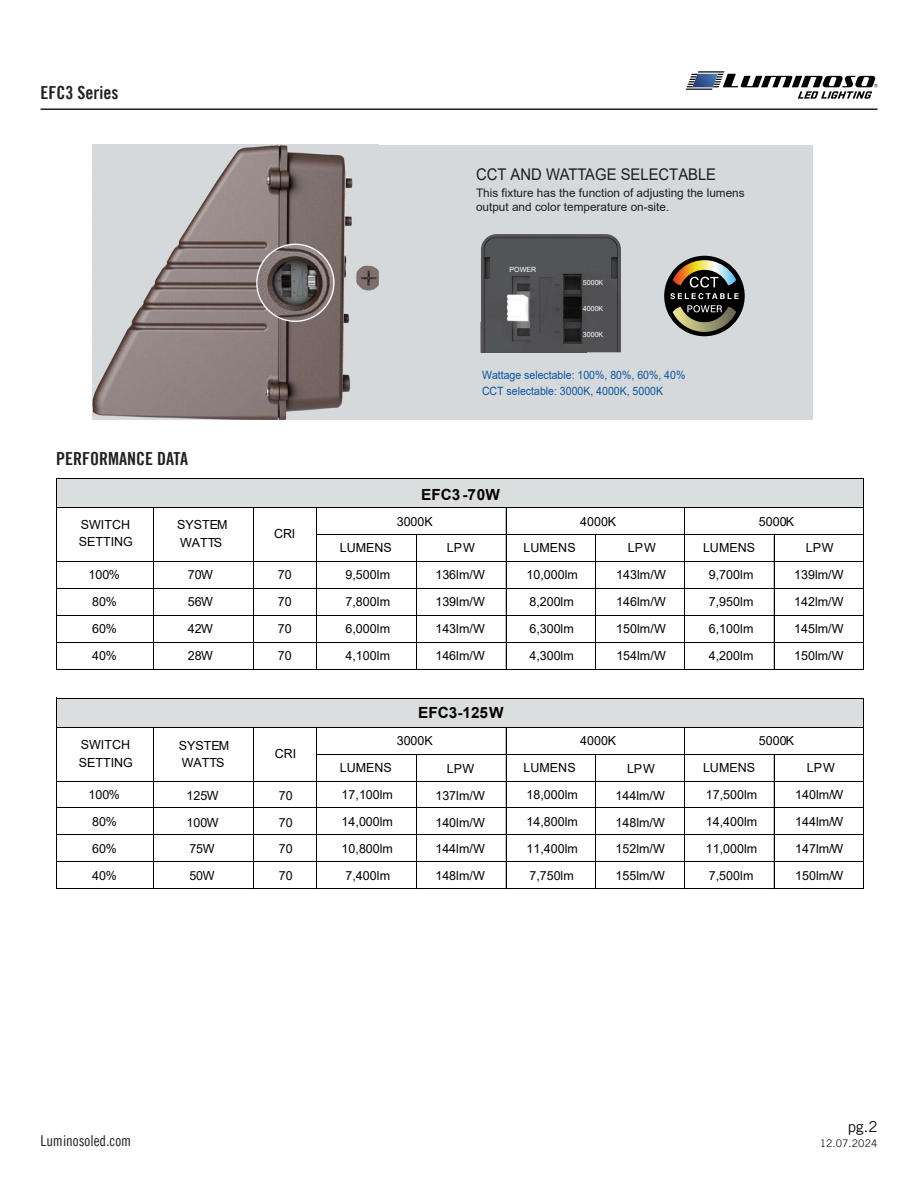
<style>
.page{position:relative;width:918px;height:1188px;background:#fff}
.page>*{position:absolute;margin:0;border:0;box-sizing:border-box;transform-origin:0 0}
.t1{font:18px "Trade Gothic LT Bold Cond Twenty";color:#231f20}
.t2{font:16.05px "Arial";color:#201d1e;scale:.92 1}
.t3{font:700 15.45px "Arial";color:#050000}
.t4{font:15px "Trade Gothic LT Cond Eighteen";color:#231f20}
.t5{font:15px "Trade Gothic LT";color:#040503}
.t6{font:12.45px/26.8px "Arial";color:#050000;text-align:center}
.t7{font:11.85px/14px "Arial";color:#201d1e}
.t8{font:11.4px/15.3px "Arial";color:#0b559e;scale:.92 1}
.t9{font:10.5px "Trade Gothic LT";color:#231f20}
.t10{font:7.05px "Arial";color:#fff}
</style>
<div class="page">
<hr style="left:40px;top:108px;width:838px;height:2px;background:#231f20">
<svg style="left:686px;top:71px;width:192px;height:28px"></svg>
<div style="left:57px;top:479px;width:807px;height:29px;background:#dbdede"></div>
<hr style="left:57px;top:478px;width:807px;height:1px;background:#050000">
<hr style="left:57px;top:507px;width:807px;height:1px;background:#050000">
<hr style="left:317px;top:534px;width:547px;height:1px;background:#050000">
<hr style="left:57px;top:561px;width:807px;height:1px;background:#050000">
<hr style="left:57px;top:588px;width:807px;height:1px;background:#050000">
<hr style="left:57px;top:615px;width:807px;height:1px;background:#050000">
<hr style="left:57px;top:642px;width:807px;height:1px;background:#050000">
<hr style="left:56px;top:478px;width:1px;height:192px;background:#050000">
<hr style="left:153px;top:508px;width:1px;height:162px;background:#050000">
<hr style="left:253px;top:508px;width:1px;height:162px;background:#050000">
<hr style="left:316px;top:508px;width:1px;height:162px;background:#050000">
<hr style="left:416px;top:535px;width:1px;height:135px;background:#050000">
<hr style="left:506px;top:508px;width:1px;height:162px;background:#050000">
<hr style="left:595px;top:535px;width:1px;height:135px;background:#050000">
<hr style="left:684px;top:508px;width:1px;height:162px;background:#050000">
<hr style="left:774px;top:535px;width:1px;height:135px;background:#050000">
<hr style="left:57px;top:669px;width:807px;height:1px;background:#050000">
<hr style="left:863px;top:479px;width:1px;height:191px;background:#050000">
<div style="left:57px;top:698px;width:807px;height:29px;background:#dbdede"></div>
<hr style="left:57px;top:698px;width:807px;height:1px;background:#050000">
<hr style="left:57px;top:727px;width:807px;height:1px;background:#050000">
<hr style="left:317px;top:754px;width:547px;height:1px;background:#050000">
<hr style="left:57px;top:781px;width:807px;height:1px;background:#050000">
<hr style="left:57px;top:807px;width:807px;height:1px;background:#050000">
<hr style="left:57px;top:834px;width:807px;height:1px;background:#050000">
<hr style="left:57px;top:861px;width:807px;height:1px;background:#050000">
<hr style="left:56px;top:698px;width:1px;height:191px;background:#050000">
<hr style="left:153px;top:728px;width:1px;height:161px;background:#050000">
<hr style="left:253px;top:728px;width:1px;height:161px;background:#050000">
<hr style="left:316px;top:728px;width:1px;height:161px;background:#050000">
<hr style="left:416px;top:755px;width:1px;height:134px;background:#050000">
<hr style="left:506px;top:728px;width:1px;height:161px;background:#050000">
<hr style="left:595px;top:755px;width:1px;height:134px;background:#050000">
<hr style="left:684px;top:728px;width:1px;height:161px;background:#050000">
<hr style="left:774px;top:755px;width:1px;height:134px;background:#050000">
<hr style="left:57px;top:888px;width:807px;height:1px;background:#050000">
<hr style="left:863px;top:699px;width:1px;height:190px;background:#050000">
<div style="left:166px;top:145px;width:647px;height:275px;background:#d5d9dc"></div>
<img style="left:93px;top:145px;width:285px;height:275px">
<div style="left:664px;top:256px;width:81px;height:80px;background:#000;border-radius:50%"></div>
<svg style="left:673px;top:305px;width:63px;height:27px"></svg>
<svg style="left:670px;top:260px;width:69px;height:39px"></svg>
<img style="left:481px;top:234px;width:140px;height:119px">
<p class="t1" style="left:40px;top:82px;width:79px">EFC3 Series</p>
<p class="t2" style="left:476px;top:163px;width:262px">CCT AND WATTAGE SELECTABLE</p>
<p class="t7" style="left:476px;top:186px;width:270px">This fixture has the function of adjusting the lumens output and color temperature on-site.</p>
<p class="t10" style="left:509px;top:264px;width:28px">POWER</p>
<p class="t10" style="left:583px;top:278px;width:22px">5000K</p>
<p class="t10" style="left:583px;top:303px;width:22px">4000K</p>
<p class="t10" style="left:583px;top:329px;width:22px">3000K</p>
<p class="t8" style="left:482px;top:368px;width:223px">Wattage selectable: 100%, 80%, 60%, 40%<br>CCT selectable: 3000K, 4000K, 5000K</p>
<p class="t1" style="left:56px;top:448px;width:133px">PERFORMANCE DATA</p>
<p class="t3" style="left:421px;top:484px;width:80px">EFC3 -70W</p>
<p class="t6" style="left:79px;top:516px;width:56px;line-height:17.2px;text-align:left">SWITCH<br>SETTING</p>
<p class="t6" style="left:88px;top:561px;width:33px">100%<br>80%<br>60%<br>40%</p>
<p class="t6" style="left:177px;top:516px;width:52px;line-height:17.2px;text-align:left">SYSTEM<br>WATTS</p>
<p class="t6" style="left:188px;top:561px;width:27px;text-align:justify">70W 56W 42W 28W</p>
<p class="t6" style="left:274px;top:520px;width:23px">CRI</p>
<p class="t6" style="left:278px;top:561px;width:15px;text-align:justify">70<br>70<br>70<br>70</p>
<p class="t6" style="left:397px;top:508px;width:38px">3000K</p>
<p class="t6" style="left:580px;top:508px;width:38px">4000K</p>
<p class="t6" style="left:759px;top:508px;width:37px">5000K</p>
<p class="t6" style="left:340px;top:534px;width:54px">LUMENS<br>9,500lm<br>7,800lm<br>6,000lm<br>4,100lm</p>
<p class="t6" style="left:435px;top:534px;width:51px">LPW<br>136lm/W<br>139lm/W<br>143lm/W<br>146lm/W</p>
<p class="t6" style="left:524px;top:534px;width:56px;text-align:left">LUMENS<br>10,000lm<br>8,200lm<br>6,300lm<br>4,300lm</p>
<p class="t6" style="left:616px;top:534px;width:51px">LPW<br>143lm/W<br>146lm/W<br>150lm/W<br>154lm/W</p>
<p class="t6" style="left:703px;top:534px;width:54px">LUMENS<br>9,700lm<br>7,950lm<br>6,100lm<br>4,200lm</p>
<p class="t6" style="left:794px;top:534px;width:51px">LPW<br>139lm/W<br>142lm/W<br>145lm/W<br>150lm/W</p>
<p class="t3" style="left:418px;top:701px;width:87px">EFC3-125W</p>
<p class="t6" style="left:79px;top:736px;width:56px;line-height:17.2px;text-align:left">SWITCH<br>SETTING</p>
<p class="t6" style="left:88px;top:782px;width:33px">100%<br>80%<br>60%<br>40%</p>
<p class="t6" style="left:179px;top:737px;width:52px;line-height:17.2px;text-align:left">SYSTEM<br>WATTS</p>
<p class="t6" style="left:186px;top:782px;width:33px;text-align:left">125W<br>100W<br>75W<br>50W</p>
<p class="t6" style="left:275px;top:740px;width:23px">CRI</p>
<p class="t6" style="left:279px;top:782px;width:15px;text-align:justify">70<br>70<br>70<br>70</p>
<p class="t6" style="left:397px;top:727px;width:38px">3000K</p>
<p class="t6" style="left:580px;top:727px;width:38px">4000K</p>
<p class="t6" style="left:759px;top:727px;width:37px">5000K</p>
<p class="t6" style="left:340px;top:754px;width:55px">LUMENS<br>17,100lm<br>14,000lm<br>10,800lm<br>7,400lm</p>
<p class="t6" style="left:435px;top:755px;width:51px">LPW<br>137lm/W<br>140lm/W<br>144lm/W<br>148lm/W</p>
<p class="t6" style="left:524px;top:754px;width:56px;text-align:left">LUMENS<br>18,000lm<br>14,800lm<br>11,400lm<br>7,750lm</p>
<p class="t6" style="left:616px;top:755px;width:51px">LPW<br>144lm/W<br>148lm/W<br>152lm/W<br>155lm/W</p>
<p class="t6" style="left:703px;top:754px;width:56px;text-align:left">LUMENS<br>17,500lm<br>14,400lm<br>11,000lm<br>7,500lm</p>
<p class="t6" style="left:795px;top:755px;width:50px">LPW<br>140lm/W<br>144lm/W<br>147lm/W<br>150lm/W</p>
<p class="t4" style="left:40px;top:1132px;width:92px">Luminosoled.com</p>
<p class="t5" style="left:848px;top:1117px;width:31px">pg.2</p>
<p class="t9" style="left:820px;top:1137px;width:59px">12.07.2024</p>
</div>
